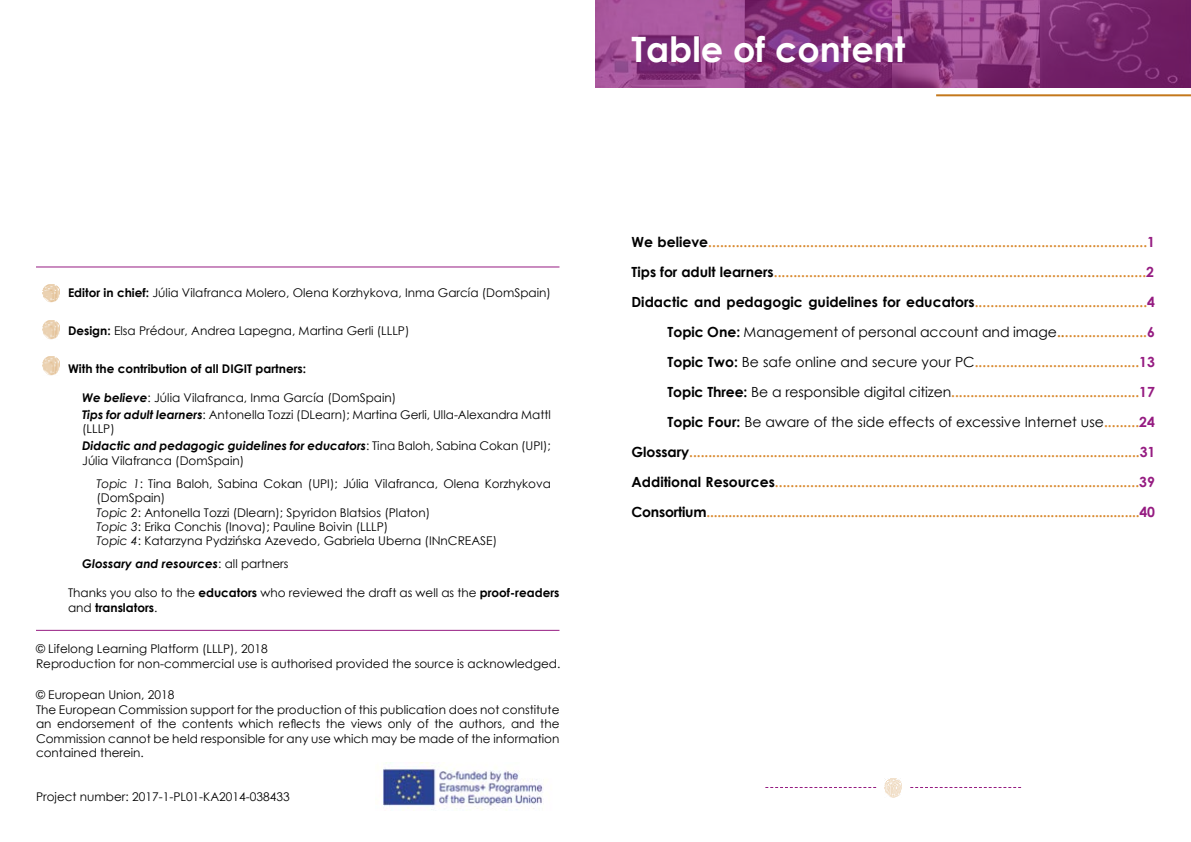
<style>
.page{position:relative;width:1191px;height:842px;background:#fff}
.page>*{position:absolute;margin:0;border:0;box-sizing:border-box;transform-origin:0 0}
.t1{font:700 35px "Century Gothic";color:#fff}
.t2{font:700 14px/30px "Century Gothic";color:#d98a30;text-align:right}
.t3{font:12px/14.4px "Century Gothic";color:#000}
.t4{font:italic 700 12px/17.2px "Century Gothic";color:#000}
.t5{font:700 12px "Century Gothic";color:#000}
.s1{font-weight:700}
.s2{font-weight:700;font-style:italic}
.s3{font-weight:400;font-style:normal}
.s4{font-style:italic}
.s5{color:#000}
.s6{color:#951b81}
.s7{font-weight:400;color:#000}
.s8{color:#c47718}
</style>
<div class="page">
<svg style="left:595px;top:0;width:596px;height:88px"></svg>
<hr style="left:936px;top:94px;width:255px;height:2px;background:#c4781c">
<img style="left:383px;top:763px;width:160px;height:47px">
<img style="left:43px;top:284px;width:16px;height:19px">
<img style="left:43px;top:320px;width:16px;height:19px">
<img style="left:43px;top:357px;width:16px;height:18px">
<hr style="left:36px;top:266px;width:523px;height:1px;background:#951b81">
<hr style="left:36px;top:630px;width:523px;height:1px;background:#951b81">
<svg style="left:765px;top:787px;width:111px;height:1px"></svg>
<svg style="left:910px;top:787px;width:111px;height:1px"></svg>
<img style="left:884px;top:778px;width:17px;height:19px">
<p class="t3" style="left:68px;top:286px;width:484px"><span class="s1">Editor in chief:</span> Júlia Vilafranca Molero, Olena Korzhykova, Inma García (DomSpain)</p>
<p class="t3" style="left:68px;top:323px;width:343px"><span class="s1">Design:</span> Elsa Prédour, Andrea Lapegna, Martina Gerli (LLLP)</p>
<p class="t5" style="left:68px;top:359px;width:240px">With the contribution of all DIGIT partners:</p>
<p class="t3" style="left:82px;top:388px;width:470px;line-height:17.2px"><span class="s2">We believe</span>: Júlia Vilafranca, Inma García (DomSpain)<br><span class="s2">Tips for adult learners</span>: Antonella Tozzi (DLearn); Martina Gerli, Ulla-Alexandra Mattl</p>
<p class="t4" style="left:82px;top:420px;width:470px"><span class="s3">(LLLP)<br></span>Didactic and pedagogic guidelines for educators<span class="s3">: Tina Baloh, Sabina Cokan (UPI);</span></p>
<p class="t3" style="left:96px;top:449px;width:456px;line-height:22.9px;text-indent:-14px">Júlia Vilafranca (DomSpain)<br><span class="s4">Topic 1</span>: Tina Baloh, Sabina Cokan (UPI); Júlia Vilafranca, Olena Korzhykova</p>
<p class="t3" style="left:96px;top:490px;width:402px">(DomSpain)<br><span class="s4">Topic 2</span>: Antonella Tozzi (Dlearn); Spyridon Blatsios (Platon)<br><span class="s4">Topic 3</span>: Erika Conchis (Inova); Pauline Boivin (LLLP)<br><span class="s4">Topic 4</span>: Katarzyna Pydzińska Azevedo, Gabriela Uberna (INnCREASE)</p>
<p class="t4" style="left:82px;top:555px;width:208px">Glossary and resources<span class="s3">: all partners</span></p>
<p class="t3" style="left:68px;top:585px;width:493px">Thanks you also to the <span class="s1">educators</span> who reviewed the draft as well as the <span class="s1">proof-readers </span>and <span class="s1">translators</span>.</p>
<p class="t3" style="left:36px;top:641px;width:526px">© Lifelong Learning Platform (LLLP), 2018<br>Reproduction for non-commercial use is authorised provided the source is acknowledged.</p>
<p class="t3" style="left:36px;top:688px;width:525px">© European Union, 2018<br>The European Commission support for the production of this publication does not constitute an endorsement of the contents which reflects the views only of the authors, and the Commission cannot be held responsible for any use which may be made of the information contained therein.</p>
<p class="t3" style="left:36px;top:789px;width:255px">Project number: 2017-1-PL01-KA2014-038433</p>
<h1 class="t1" style="left:631px;top:23px;width:275px">Table of content</h1>
<p class="t2" style="left:631px;top:226px;width:525px"><span class="s5">We believe</span>................................................................................................................<span class="s6">1<br></span><span class="s5">Tips for adult learners</span>...............................................................................................<span class="s6">2<br></span><span class="s5">Didactic and pedagogic guidelines for educators</span>............................................<span class="s6">4<br></span><span class="s5">Topic One:</span> <span class="s7">Management of personal account and image</span><span class="s8">..</span>.....................<span class="s6">6<br></span><span class="s5">Topic Two:</span> <span class="s7">Be safe online and secure your PC</span>..........................................<span class="s6">13<br></span><span class="s5">Topic Three:</span> <span class="s7">Be a responsible digital citizen</span>.................................................<span class="s6">17<br></span><span class="s5">Topic Four:</span> <span class="s7">Be aware of the side effects of excessive Internet use</span>.........<span class="s6">24<br></span><span class="s5">Glossary</span>.....................................................................................................................<span class="s6">31<br></span><span class="s5">Additional Resources</span>.............................................................................................<span class="s6">39<br></span><span class="s5">Consortium</span>.....................................................................................................................<span class="s6">40</span></p>
</div>
